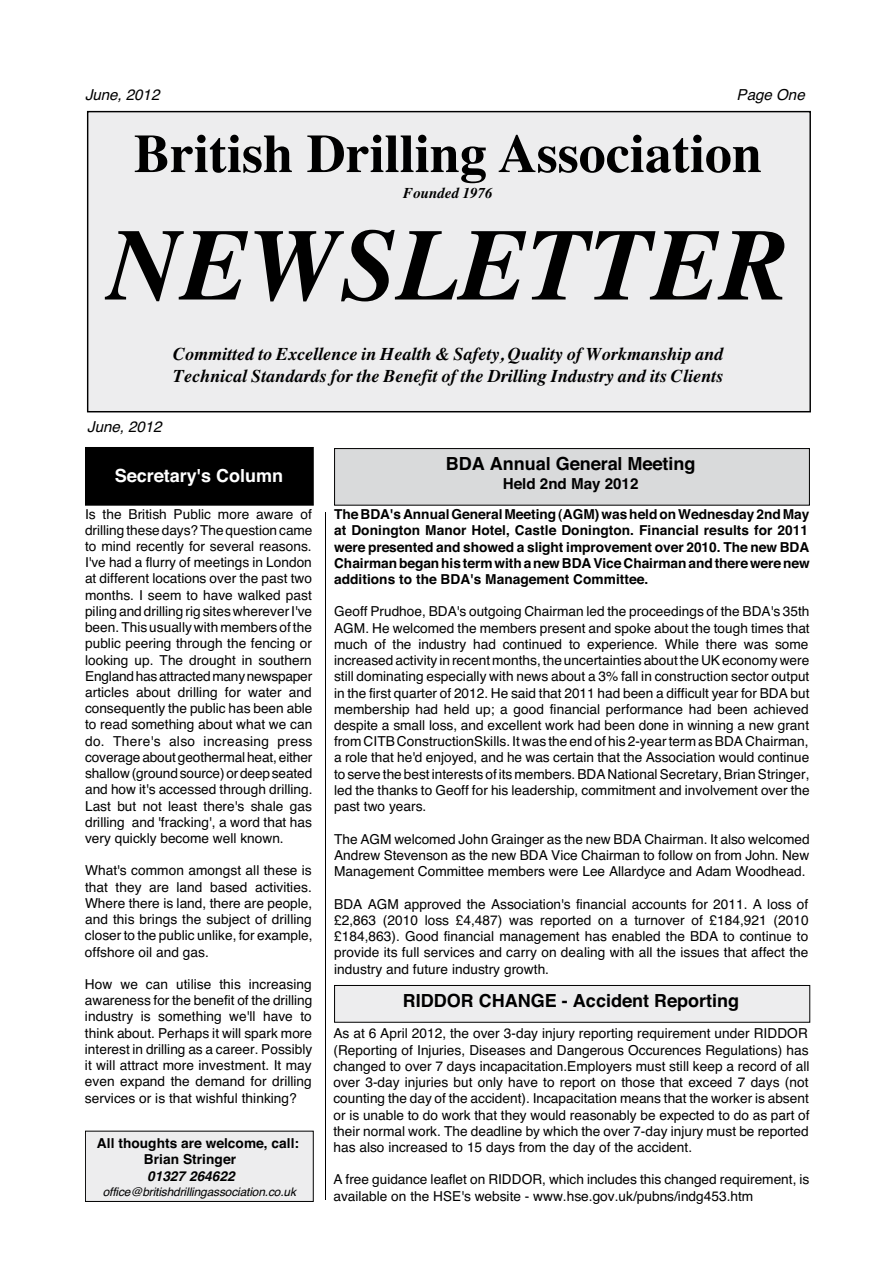
<style>
.page{position:relative;width:893px;height:1263px;background:#fff}
.page>*{position:absolute;margin:0;border:0;box-sizing:border-box;transform-origin:0 0}
.t1{font:italic 700 102.15px "Times";color:#000}
.t2{font:700 54.15px "Times";color:#000}
.t3{font:italic 700 18px/21.6px "Times";color:#000}
.t4{font:700 18px "Helvetica";color:#000}
.t5{font:700 18px "Helvetica";color:#fff}
.t6{font:italic 15.15px "Helvetica";letter-spacing:-.005em;color:#000}
.t7{font:700 15.15px "Helvetica";color:#000}
.t8{font:italic 700 15px "Times";color:#000}
.t9{font:13.65px/16.2px "Helvetica";color:#000;text-align:justify}
.t10{font:700 13.65px/16.2px "Helvetica";letter-spacing:.005em;color:#000}
.t11{font:italic 700 13.65px "Helvetica";color:#000}
.t12{font:italic 11.85px "Helvetica";letter-spacing:-.01em;color:#000}
</style>
<div class="page">
<div style="left:85px;top:1131px;width:228px;height:70px;background:#ededee"></div>
<div style="left:85px;top:1131px;width:229px;height:71px;border:1px solid #000"></div>
<div style="left:85px;top:447px;width:228px;height:58px;background:#000"></div>
<hr style="left:325px;top:512px;width:1px;height:688px;background:#000">
<div style="left:334px;top:448px;width:476px;height:57px;background:#d9dadb;border:1px solid #000"></div>
<div style="left:334px;top:985px;width:476px;height:37px;background:#ededee;border:1px solid #000"></div>
<div style="left:88px;top:112px;width:722px;height:300px;background:#ededee"></div>
<p class="t6" style="left:85px;top:83px;width:76px">June, 2012</p>
<p class="t6" style="left:737px;top:83px;width:70px">Page One</p>
<h2 class="t2" style="left:134px;top:102px;width:630px">British Drilling Association</h2>
<p class="t8" style="left:403px;top:179px;width:91px">Founded 1976</p>
<h1 class="t1" style="left:108px;top:169px;width:686px">NEWSLETTER</h1>
<h3 class="t3" style="left:173px;top:342px;width:551px">Committed to Excellence in Health &amp; Safety, Quality of Workmanship and<br>Technical Standards for the Benefit of the Drilling Industry and its Clients</h3>
<p class="t6" style="left:87px;top:415px;width:76px">June, 2012</p>
<h3 class="t5" style="left:115px;top:461px;width:170px">Secretary's Column</h3>
<p class="t9" style="left:85px;top:506px;width:229px">Is the British Public more aware of drilling these days? The question came to mind recently for several reasons.<br>I've had a flurry of meetings in London at different locations over the past two months. I seem to have walked past piling and drilling rig sites wherever I've been. This usually with members of the public peering through the fencing or looking up. The drought in southern England has attracted many newspaper articles about drilling for water and consequently the public has been able to read something about what we can do. There's also increasing press coverage about geothermal heat, either shallow (ground source) or deep seated and how it's accessed through drilling.<br>Last but not least there's shale gas drilling and 'fracking', a word that has very quickly become well known.</p>
<p class="t9" style="left:85px;top:863px;width:229px">What's common amongst all these is that they are land based activities.<br>Where there is land, there are people, and this brings the subject of drilling closer to the public unlike, for example, offshore oil and gas.</p>
<p class="t9" style="left:85px;top:976px;width:229px">How we can utilise this increasing awareness for the benefit of the drilling industry is something we'll have to think about. Perhaps it will spark more interest in drilling as a career. Possibly it will attract more investment. It may even expand the demand for drilling services or is that wishful thinking?</p>
<p class="t10" style="left:144px;top:1135px;width:157px;text-indent:-47px">All thoughts are welcome, call:<br>Brian Stringer</p>
<p class="t11" style="left:147px;top:1164px;width:89px">01327 264622</p>
<p class="t12" style="left:103px;top:1182px;width:195px">office@britishdrillingassociation.co.uk</p>
<h3 class="t4" style="left:446px;top:449px;width:251px">BDA Annual General Meeting</h3>
<p class="t7" style="left:503px;top:472px;width:137px">Held 2nd May 2012</p>
<p class="t10" style="left:334px;top:506px;width:477px;text-align:justify">The BDA's Annual General Meeting (AGM) was held on Wednesday 2nd May at Donington Manor Hotel, Castle Donington. Financial results for 2011 were presented and showed a slight improvement over 2010. The new BDA Chairman began his term with a new BDA Vice Chairman and there were new additions to the BDA's Management Committee.</p>
<p class="t9" style="left:334px;top:604px;width:477px">Geoff Prudhoe, BDA's outgoing Chairman led the proceedings of the BDA's 35th AGM. He welcomed the members present and spoke about the tough times that much of the industry had continued to experience. While there was some increased activity in recent months, the uncertainties about the UK economy were still dominating especially with news about a 3% fall in construction sector output in the first quarter of 2012. He said that 2011 had been a difficult year for BDA but membership had held up; a good financial performance had been achieved despite a small loss, and excellent work had been done in winning a new grant from CITB ConstructionSkills. It was the end of his 2-year term as BDA Chairman, a role that he'd enjoyed, and he was certain that the Association would continue to serve the best interests of its members. BDA National Secretary, Brian Stringer, led the thanks to Geoff for his leadership, commitment and involvement over the past two years.</p>
<p class="t9" style="left:334px;top:831px;width:477px">The AGM welcomed John Grainger as the new BDA Chairman. It also welcomed Andrew Stevenson as the new BDA Vice Chairman to follow on from John. New Management Committee members were Lee Allardyce and Adam Woodhead.</p>
<p class="t9" style="left:334px;top:896px;width:476px">BDA AGM approved the Association's financial accounts for 2011. A loss of £2,863 (2010 loss £4,487) was reported on a turnover of £184,921 (2010 £184,863). Good financial management has enabled the BDA to continue to provide its full services and carry on dealing with all the issues that affect the industry and future industry growth.</p>
<h3 class="t4" style="left:403px;top:986px;width:338px">RIDDOR CHANGE - Accident Reporting</h3>
<p class="t9" style="left:333px;top:1026px;width:478px;text-align:left">As at 6 April 2012, the over 3-day injury reporting requirement under RIDDOR (Reporting of Injuries, Diseases and Dangerous Occurences Regulations) has changed to over 7 days incapacitation.Employers must still keep a record of all over 3-day injuries but only have to report on those that exceed 7 days (not counting the day of the accident). Incapacitation means that the worker is absent or is unable to do work that they would reasonably be expected to do as part of their normal work. The deadline by which the over 7-day injury must be reported has also increased to 15 days from the day of the accident.</p>
<p class="t9" style="left:333px;top:1172px;width:477px">A free guidance leaflet on RIDDOR, which includes this changed requirement, is available on the HSE's website - www.hse.gov.uk/pubns/indg453.htm</p>
</div>
